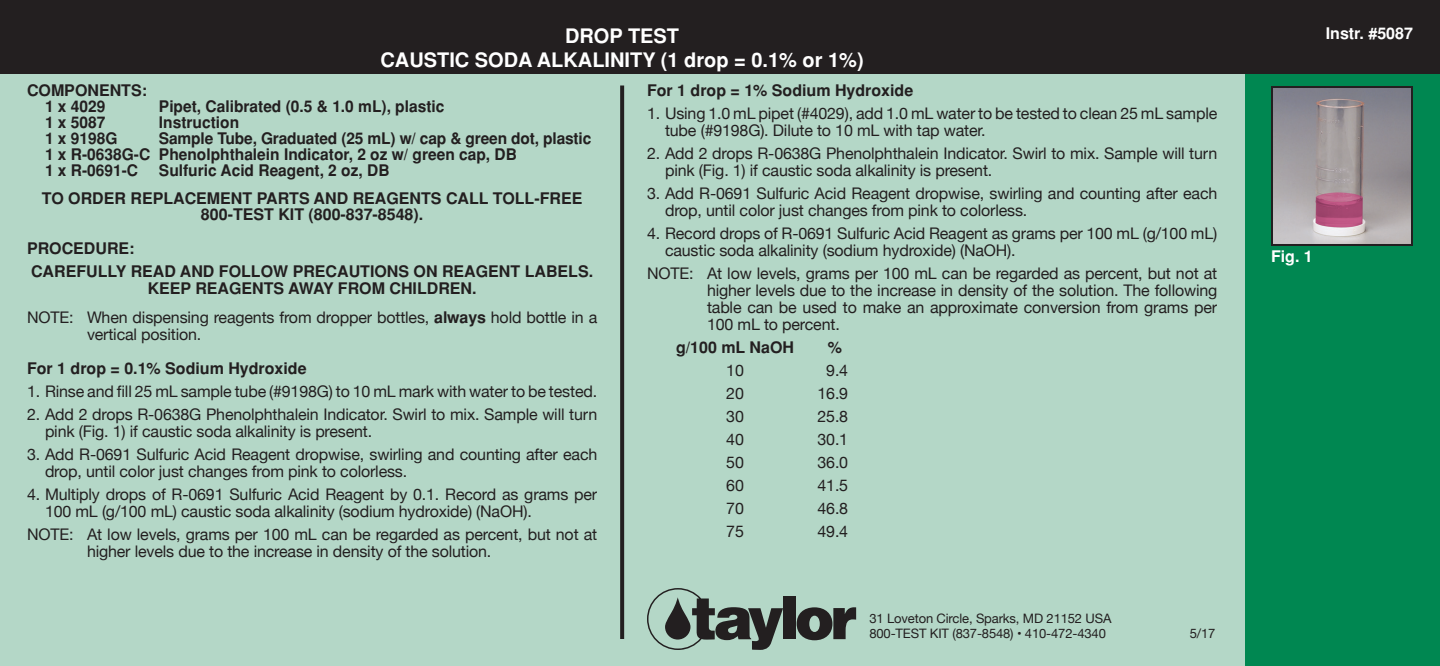
<style>
.page{position:relative;width:1440px;height:666px;background:#fff}
.page>*{position:absolute;margin:0;border:0;box-sizing:border-box;transform-origin:0 0}
.B-Head_2{font:700 20px "Helvetica";color:#fff}
.A-Head{font:700 20px "Helvetica";color:#fff}
.H_-Step{font:16px/17px "Helvetica Neue";letter-spacing:-.01em;color:#231f20}
.I_-Note{font:16px/17px "Helvetica Neue";letter-spacing:-.01em;color:#231f20}
.D_-Component{font:700 16px "Helvetica";color:#231f20}
.E_-Reorder{font:700 16px/16px "Helvetica";color:#231f20;text-align:center}
.F_-Step_Hd{font:700 16px "Helvetica";color:#231f20}
.G_-Read_Label{font:700 16px "Helvetica";color:#231f20}
.G2-Keep_Away{font:700 16px "Helvetica";color:#231f20}
.HH_-Chart_Hd{font:700 16px "Helvetica";color:#231f20}
.C_-Component_Hd{font:700 16px "Helvetica";color:#231f20}
.K_-Ins__No{font:700 16px "Helvetica";color:#fff}
.F_-Procedure{font:700 16px "Helvetica";color:#231f20}
.F2-Step_Hd{font:700 16px "Helvetica";color:#fff}
.L_-Addr__Tel{font:13px "Helvetica Neue";letter-spacing:-.01em;color:#231f20}
.s1{font-family:"Helvetica";font-weight:700}
</style>
<div class="page">
<div style="left:1244px;top:74px;width:196px;height:592px;background:#008751"></div>
<div style="left:0;top:74px;width:1244px;height:592px;background:#b4d7c7"></div>
<div style="left:0;top:0;width:1440px;height:74px;background:#231f20"></div>
<svg style="left:647px;top:588px;width:136px;height:62px"></svg>
<div style="left:784px;top:596px;width:12px;height:43px;background:#231f20"></div>
<svg style="left:797px;top:607px;width:59px;height:33px"></svg>
<svg style="left:620px;top:86px;width:4px;height:553px;background:#282626"></svg>
<img style="left:1274px;top:89px;width:136px;height:154px">
<div style="left:1271px;top:86px;width:142px;height:160px;border:2px solid #231f20"></div>
<p class="A-Head" style="left:565px;top:24px;width:116px">DROP TEST</p>
<p class="B-Head_2" style="left:381px;top:48px;width:485px">CAUSTIC SODA ALKALINITY (1 drop = 0.1% or 1%)</p>
<p class="F_-Step_Hd" style="left:647px;top:81px;width:268px">For 1 drop = 1% Sodium Hydroxide</p>
<p class="H_-Step" style="left:665px;top:106px;width:554px;text-indent:-18px">1. Using 1.0 mL pipet (#4029), add 1.0 mL water to be tested to clean 25 mL sample tube (#9198G). Dilute to 10 mL with tap water.</p>
<p class="H_-Step" style="left:665px;top:146px;width:554px;text-indent:-18px">2. Add 2 drops R-0638G Phenolphthalein Indicator. Swirl to mix. Sample will turn pink (Fig. 1) if caustic soda alkalinity is present.</p>
<p class="H_-Step" style="left:665px;top:186px;width:554px;text-indent:-18px">3. Add R-0691 Sulfuric Acid Reagent dropwise, swirling and counting after each drop, until color just changes from pink to colorless.</p>
<p class="H_-Step" style="left:665px;top:226px;width:554px;text-indent:-18px">4. Record drops of R-0691 Sulfuric Acid Reagent as grams per 100 mL (g/100 mL) caustic soda alkalinity (sodium hydroxide) (NaOH).</p>
<p class="I_-Note" style="left:707px;top:266px;width:512px;text-align:justify;text-indent:-60px">NOTE: At low levels, grams per 100 mL can be regarded as percent, but not at higher levels due to the increase in density of the solution. The following table can be used to make an approximate conversion from grams per 100 mL to percent.</p>
<p class="HH_-Chart_Hd" style="left:676px;top:338px;width:119px">g/100 mL NaOH</p>
<p class="HH_-Chart_Hd" style="left:828px;top:338px;width:16px">%</p>
<p class="H_-Step" style="left:726px;top:363px;width:19px">10</p>
<p class="H_-Step" style="left:826px;top:363px;width:23px">9.4</p>
<p class="H_-Step" style="left:726px;top:386px;width:19px">20</p>
<p class="H_-Step" style="left:818px;top:386px;width:32px">16.9</p>
<p class="H_-Step" style="left:726px;top:409px;width:19px">30</p>
<p class="H_-Step" style="left:818px;top:409px;width:32px">25.8</p>
<p class="H_-Step" style="left:726px;top:432px;width:19px">40</p>
<p class="H_-Step" style="left:818px;top:432px;width:32px">30.1</p>
<p class="H_-Step" style="left:726px;top:455px;width:19px">50</p>
<p class="H_-Step" style="left:818px;top:455px;width:32px">36.0</p>
<p class="H_-Step" style="left:726px;top:478px;width:19px">60</p>
<p class="H_-Step" style="left:818px;top:478px;width:32px">41.5</p>
<p class="H_-Step" style="left:726px;top:501px;width:19px">70</p>
<p class="H_-Step" style="left:818px;top:501px;width:32px">46.8</p>
<p class="H_-Step" style="left:726px;top:524px;width:19px">75</p>
<p class="H_-Step" style="left:818px;top:524px;width:32px">49.4</p>
<p class="C_-Component_Hd" style="left:27px;top:81px;width:121px">COMPONENTS:</p>
<p class="D_-Component" style="left:45px;top:97px;width:62px">1 x 4029</p>
<p class="D_-Component" style="left:159px;top:97px;width:287px">Pipet, Calibrated (0.5 &amp; 1.0 mL), plastic</p>
<p class="D_-Component" style="left:45px;top:113px;width:62px">1 x 5087</p>
<p class="D_-Component" style="left:159px;top:113px;width:82px">Instruction</p>
<p class="D_-Component" style="left:45px;top:129px;width:74px">1 x 9198G</p>
<p class="D_-Component" style="left:159px;top:129px;width:434px">Sample Tube, Graduated (25 mL) w/ cap &amp; green dot, plastic</p>
<p class="D_-Component" style="left:45px;top:145px;width:473px">1 x R-0638G-C Phenolphthalein Indicator, 2 oz w/ green cap, DB</p>
<p class="D_-Component" style="left:45px;top:161px;width:95px">1 x R-0691-C</p>
<p class="D_-Component" style="left:159px;top:161px;width:232px">Sulfuric Acid Reagent, 2 oz, DB</p>
<p class="E_-Reorder" style="left:42px;top:190px;width:542px">TO ORDER REPLACEMENT PARTS AND REAGENTS CALL TOLL-FREE<br>800-TEST KIT (800-837-8548).</p>
<p class="F_-Procedure" style="left:27px;top:239px;width:109px">PROCEDURE:</p>
<p class="G_-Read_Label" style="left:31px;top:262px;width:564px">CAREFULLY READ AND FOLLOW PRECAUTIONS ON REAGENT LABELS.</p>
<p class="G2-Keep_Away" style="left:148px;top:279px;width:330px">KEEP REAGENTS AWAY FROM CHILDREN.</p>
<p class="I_-Note" style="left:87px;top:310px;width:512px;text-indent:-60px">NOTE: When dispensing reagents from dropper bottles, <span class="s1">always</span> hold bottle in a vertical position.</p>
<p class="F_-Step_Hd" style="left:27px;top:359px;width:281px">For 1 drop = 0.1% Sodium Hydroxide</p>
<p class="H_-Step" style="left:27px;top:384px;width:572px">1. Rinse and fill 25 mL sample tube (#9198G) to 10 mL mark with water to be tested.</p>
<p class="H_-Step" style="left:45px;top:407px;width:554px;text-indent:-18px">2. Add 2 drops R-0638G Phenolphthalein Indicator. Swirl to mix. Sample will turn pink (Fig. 1) if caustic soda alkalinity is present.</p>
<p class="H_-Step" style="left:45px;top:447px;width:554px;text-indent:-18px">3. Add R-0691 Sulfuric Acid Reagent dropwise, swirling and counting after each drop, until color just changes from pink to colorless.</p>
<p class="H_-Step" style="left:45px;top:487px;width:554px;text-indent:-18px">4. Multiply drops of R-0691 Sulfuric Acid Reagent by 0.1. Record as grams per<br>100 mL (g/100 mL) caustic soda alkalinity (sodium hydroxide) (NaOH).</p>
<p class="I_-Note" style="left:87px;top:527px;width:512px;text-indent:-60px">NOTE: At low levels, grams per 100 mL can be regarded as percent, but not at higher levels due to the increase in density of the solution.</p>
<p class="L_-Addr__Tel" style="left:869px;top:609px;width:244px">31 Loveton Circle, Sparks, MD 21152 USA</p>
<p class="L_-Addr__Tel" style="left:869px;top:624px;width:238px">800-TEST KIT (837-8548) • 410-472-4340</p>
<p class="L_-Addr__Tel" style="left:1190px;top:624px;width:27px">5/17</p>
<p class="K_-Ins__No" style="left:1326px;top:24px;width:89px">Instr. #5087</p>
<p class="F2-Step_Hd" style="left:1271px;top:247px;width:43px">Fig. 1</p>
</div>
